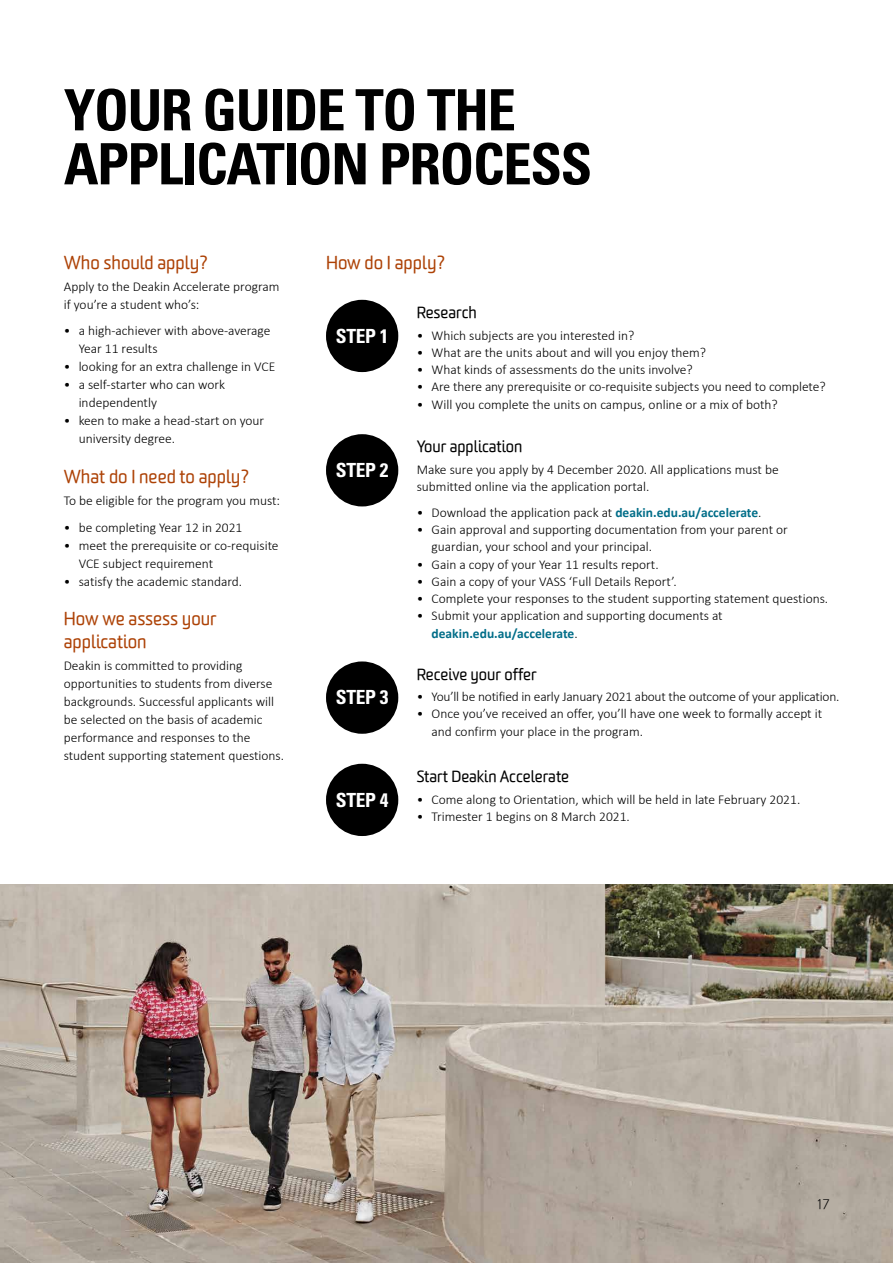
<style>
.page{position:relative;width:893px;height:1263px;background:#fff}
.page>*{position:absolute;margin:0;border:0;box-sizing:border-box;transform-origin:0 0}
.t1{font:700 condensed 57px/54px "Univers";letter-spacing:-.025em;color:#000}
.body_text{font:700 condensed 19.5px "Univers";letter-spacing:-.015em;color:#fff}
.t2{font:18px/22.5px "Worldly";color:#ad4206}
.subheading_2_-_h4{font:15.75px "Worldly";color:#000}
.body_bullet{font:300 13.5px/18px "Calibri";color:#000}
.body_text-2{font:300 13.5px/18px "Calibri";color:#000}
.body_bullet_last_lin{font:300 13.5px/18px "Calibri";color:#000}
.t3{font:300 13.5px "Worldly";color:#000}
.s1{font-weight:700;color:#006d88}
</style>
<div class="page">
<div style="left:326px;top:300px;width:72px;height:72px;background:#000;border-radius:50%"></div>
<div style="left:326px;top:764px;width:72px;height:72px;background:#000;border-radius:50%"></div>
<div style="left:326px;top:661px;width:72px;height:73px;background:#000;border-radius:50%"></div>
<div style="left:326px;top:434px;width:72px;height:72px;background:#000;border-radius:50%"></div>
<img style="left:0;top:884px;width:893px;height:379px">
<h2 class="t1" style="left:64px;top:83px;width:530px">YOUR GUIDE TO THE<br>APPLICATION PROCESS</h2>
<h3 class="t2" style="left:64px;top:251px;width:146px">Who should apply?</h3>
<p class="body_text-2" style="left:64px;top:277px;width:217px">Apply to the Deakin Accelerate program if you’re a student who’s:</p>
<p class="body_bullet" style="left:79px;top:321px;width:193px;text-indent:-15px">• a high-achiever with above-average<br>Year 11 results</p>
<p class="body_bullet" style="left:64px;top:357px;width:213px">• looking for an extra challenge in VCE</p>
<p class="body_bullet" style="left:79px;top:375px;width:148px;text-indent:-15px">• a self-starter who can work independently</p>
<p class="body_bullet_last_lin" style="left:79px;top:411px;width:187px;text-indent:-15px">• keen to make a head-start on your university degree.</p>
<h3 class="t2" style="left:64px;top:466px;width:187px">What do I need to apply?</h3>
<p class="body_text-2" style="left:64px;top:491px;width:218px">To be eligible for the program you must:</p>
<p class="body_bullet" style="left:64px;top:518px;width:180px">• be completing Year 12 in 2021</p>
<p class="body_bullet" style="left:79px;top:536px;width:201px;text-indent:-15px">• meet the prerequisite or co-requisite<br>VCE subject requirement</p>
<p class="body_bullet_last_lin" style="left:64px;top:572px;width:180px">• satisfy the academic standard.</p>
<h3 class="t2" style="left:64px;top:608px;width:155px">How we assess your application</h3>
<p class="body_text-2" style="left:64px;top:656px;width:222px">Deakin is committed to providing opportunities to students from diverse backgrounds. Successful applicants will be selected on the basis of academic performance and responses to the student supporting statement questions.</p>
<h3 class="t2" style="left:326px;top:251px;width:121px">How do I apply?</h3>
<p class="body_text" style="left:336px;top:324px;width:54px">STEP 1</p>
<p class="body_text" style="left:336px;top:458px;width:54px">STEP 2</p>
<p class="body_text" style="left:336px;top:685px;width:54px">STEP 3</p>
<p class="body_text" style="left:336px;top:788px;width:54px">STEP 4</p>
<h4 class="subheading_2_-_h4" style="left:417px;top:303px;width:62px">Research</h4>
<p class="body_bullet" style="left:417px;top:325px;width:219px">• Which subjects are you interested in?</p>
<p class="body_bullet" style="left:417px;top:343px;width:291px">• What are the units about and will you enjoy them?</p>
<p class="body_bullet" style="left:417px;top:360px;width:277px">• What kinds of assessments do the units involve?</p>
<p class="body_bullet" style="left:417px;top:377px;width:410px">• Are there any prerequisite or co-requisite subjects you need to complete?</p>
<p class="body_bullet" style="left:417px;top:394px;width:363px">• Will you complete the units on campus, online or a mix of both?</p>
<h4 class="subheading_2_-_h4" style="left:417px;top:437px;width:107px">Your application</h4>
<p class="body_text-2" style="left:417px;top:460px;width:364px;line-height:17.2px">Make sure you apply by 4 December 2020. All applications must be submitted online via the application portal.</p>
<p class="body_bullet" style="left:417px;top:503px;width:346px">• Download the application pack at <span class="s1">deakin.edu.au/accelerate</span>.</p>
<p class="body_bullet" style="left:432px;top:520px;width:358px;line-height:17.2px;text-indent:-15px">• Gain approval and supporting documentation from your parent or guardian, your school and your principal.</p>
<p class="body_bullet" style="left:417px;top:554px;width:243px">• Gain a copy of your Year 11 results report.</p>
<p class="body_bullet" style="left:417px;top:572px;width:261px">• Gain a copy of your VASS ‘Full Details Report’.</p>
<p class="body_bullet" style="left:417px;top:589px;width:413px">• Complete your responses to the student supporting statement questions.</p>
<p class="body_bullet_last_lin" style="left:432px;top:607px;width:293px;line-height:17.2px;text-indent:-15px">• Submit your application and supporting documents at <span class="s1">deakin.edu.au/accelerate</span>.</p>
<h4 class="subheading_2_-_h4" style="left:417px;top:664px;width:122px">Receive your offer</h4>
<p class="body_bullet" style="left:417px;top:687px;width:424px">• You’ll be notified in early January 2021 about the outcome of your application.</p>
<p class="body_bullet" style="left:432px;top:705px;width:392px;line-height:17.2px;text-indent:-15px">• Once you’ve received an offer, you’ll have one week to formally accept it and confirm your place in the program.</p>
<h4 class="subheading_2_-_h4" style="left:417px;top:767px;width:154px">Start Deakin Accelerate</h4>
<p class="body_bullet" style="left:417px;top:790px;width:385px">• Come along to Orientation, which will be held in late February 2021.</p>
<p class="body_bullet_last_lin" style="left:417px;top:807px;width:215px">• Trimester 1 begins on 8 March 2021.</p>
<p class="t3" style="left:817px;top:1196px;width:14px">17</p>
</div>
